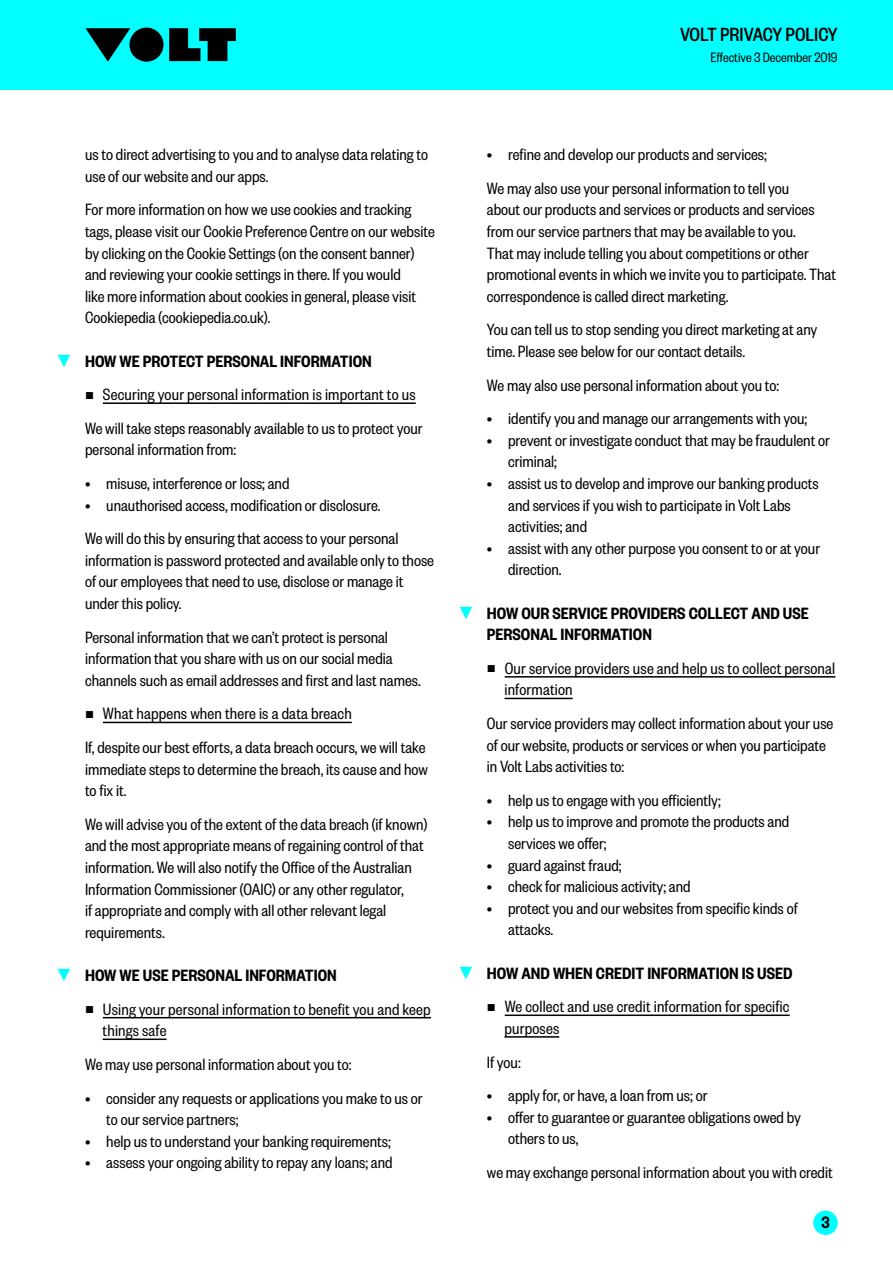
<style>
.page{position:relative;width:893px;height:1263px;background:#fff}
.page>*{position:absolute;margin:0;border:0;box-sizing:border-box;transform-origin:0 0}
.t1{font:500 21px "Founders Grotesk Cond";color:#000}
.t2{font:18px/21.6px "Founders Grotesk Cond";color:#000}
.t3{font:600 18px/21.6px "Founders Grotesk Cond";color:#000}
.t4{font:15px "Founders Grotesk Cond";color:#000}
.s1{font-family:"Arial";font-weight:700;color:#01ffff}
.s2{font-family:"Arial";font-size:15px}
</style>
<div class="page">
<div style="left:0;top:0;width:893px;height:89px;background:#01ffff"></div>
<svg style="left:169px;top:28px;width:67px;height:33px"></svg>
<div style="left:129px;top:28px;width:35px;height:34px;background:#000;border-radius:50%"></div>
<svg style="left:85px;top:28px;width:45px;height:34px"></svg>
<div style="left:813px;top:1210px;width:25px;height:25px;background:#01ffff;border-radius:50%"></div>
<hr style="left:103px;top:402px;width:313px;height:2px;background:#000">
<hr style="left:103px;top:722px;width:249px;height:1px;background:#000">
<hr style="left:103px;top:1017px;width:328px;height:1px;background:#000">
<hr style="left:103px;top:1038px;width:64px;height:2px;background:#000">
<hr style="left:505px;top:676px;width:330px;height:2px;background:#000">
<hr style="left:504px;top:698px;width:69px;height:1px;background:#000">
<hr style="left:505px;top:1014px;width:285px;height:2px;background:#000">
<hr style="left:504px;top:1036px;width:55px;height:2px;background:#000">
<p class="t1" style="left:680px;top:22px;width:159px">VOLT PRIVACY POLICY</p>
<p class="t4" style="left:710px;top:48px;width:129px">Effective 3 December 2019</p>
<p class="t2" style="left:85px;top:143px;width:344px">us to direct advertising to you and to analyse data relating to use of our website and our apps.</p>
<p class="t2" style="left:85px;top:198px;width:351px">For more information on how we use cookies and tracking tags, please visit our Cookie Preference Centre on our website by clicking on the Cookie Settings (on the consent banner) and reviewing your cookie settings in there. If you would<br>like more information about cookies in general, please visit Cookiepedia (cookiepedia.co.uk).</p>
<p class="t3" style="left:55px;top:349px;width:318px"><span class="s1">▼</span> HOW WE PROTECT PERSONAL INFORMATION</p>
<p class="t2" style="left:85px;top:377px;width:339px;line-height:33.6px"><span class="s2">■</span> Securing your personal information is important to us<br>We will take steps reasonably available to us to protect your</p>
<p class="t2" style="left:85px;top:438px;width:153px">personal information from:</p>
<p class="t2" style="left:85px;top:472px;width:206px">• misuse, interference or loss; and</p>
<p class="t2" style="left:85px;top:487px;width:315px;line-height:33.6px">• unauthorised access, modification or disclosure.<br>We will do this by ensuring that access to your personal</p>
<p class="t2" style="left:85px;top:549px;width:351px">information is password protected and available only to those of our employees that need to use, disclose or manage it under this policy.</p>
<p class="t2" style="left:85px;top:625px;width:337px">Personal information that we can’t protect is personal information that you share with us on our social media channels such as email addresses and first and last names.</p>
<p class="t2" style="left:85px;top:696px;width:342px;line-height:33.6px"><span class="s2">■</span> What happens when there is a data breach<br>If, despite our best efforts, a data breach occurs, we will take</p>
<p class="t2" style="left:85px;top:757px;width:344px">immediate steps to determine the breach, its cause and how to fix it.</p>
<p class="t2" style="left:85px;top:813px;width:344px">We will advise you of the extent of the data breach (if known) and the most appropriate means of regaining control of that information. We will also notify the Office of the Australian Information Commissioner (OAIC) or any other regulator,<br>if appropriate and comply with all other relevant legal requirements.</p>
<p class="t3" style="left:55px;top:964px;width:283px"><span class="s1">▼</span> HOW WE USE PERSONAL INFORMATION</p>
<p class="t2" style="left:103px;top:997px;width:330px;text-indent:-18px"><span class="s2">■</span> Using your personal information to benefit you and keep things safe</p>
<p class="t2" style="left:85px;top:1053px;width:268px">We may use personal information about you to:</p>
<p class="t2" style="left:106px;top:1086px;width:318px;text-indent:-21px">• consider any requests or applications you make to us or to our service partners;</p>
<p class="t2" style="left:85px;top:1129px;width:307px">• help us to understand your banking requirements;</p>
<p class="t2" style="left:85px;top:1151px;width:309px">• assess your ongoing ability to repay any loans; and</p>
<p class="t2" style="left:487px;top:137px;width:304px;line-height:33.6px">• refine and develop our products and services;<br>We may also use your personal information to tell you</p>
<p class="t2" style="left:487px;top:198px;width:351px">about our products and services or products and services from our service partners that may be available to you.<br>That may include telling you about competitions or other promotional events in which we invite you to participate. That correspondence is called direct marketing.</p>
<p class="t2" style="left:487px;top:318px;width:332px">You can tell us to stop sending you direct marketing at any time. Please see below for our contact details.</p>
<p class="t2" style="left:487px;top:373px;width:294px">We may also use personal information about you to:</p>
<p class="t2" style="left:487px;top:407px;width:322px">• identify you and manage our arrangements with you;</p>
<p class="t2" style="left:508px;top:429px;width:323px;text-indent:-21px">• prevent or investigate conduct that may be fraudulent or criminal;</p>
<p class="t2" style="left:508px;top:472px;width:312px;text-indent:-21px">• assist us to develop and improve our banking products and services if you wish to participate in Volt Labs activities; and</p>
<p class="t2" style="left:508px;top:537px;width:313px;text-indent:-21px">• assist with any other purpose you consent to or at your direction.</p>
<p class="t3" style="left:487px;top:601px;width:323px;text-indent:-30px"><span class="s1">▼</span> HOW OUR SERVICE PROVIDERS COLLECT AND USE<br>PERSONAL INFORMATION</p>
<p class="t2" style="left:504px;top:657px;width:332px;text-indent:-18px"><span class="s2">■</span> Our service providers use and help us to collect personal information</p>
<p class="t2" style="left:487px;top:712px;width:348px">Our service providers may collect information about your use of our website, products or services or when you participate in Volt Labs activities to:</p>
<p class="t2" style="left:487px;top:789px;width:235px">• help us to engage with you efficiently;</p>
<p class="t2" style="left:508px;top:810px;width:283px;text-indent:-21px">• help us to improve and promote the products and services we offer;</p>
<p class="t2" style="left:487px;top:853px;width:136px">• guard against fraud;</p>
<p class="t2" style="left:487px;top:875px;width:205px">• check for malicious activity; and</p>
<p class="t2" style="left:508px;top:897px;width:291px;text-indent:-21px">• protect you and our websites from specific kinds of attacks.</p>
<p class="t3" style="left:457px;top:961px;width:337px"><span class="s1">▼</span> HOW AND WHEN CREDIT INFORMATION IS USED</p>
<p class="t2" style="left:504px;top:995px;width:287px;text-indent:-18px"><span class="s2">■</span> We collect and use credit information for specific purposes</p>
<p class="t2" style="left:487px;top:1050px;width:35px">If you:</p>
<p class="t2" style="left:487px;top:1084px;width:222px">• apply for, or have, a loan from us; or</p>
<p class="t2" style="left:508px;top:1105px;width:294px;text-indent:-21px">• offer to guarantee or guarantee obligations owed by others to us,</p>
<p class="t2" style="left:487px;top:1161px;width:347px">we may exchange personal information about you with credit</p>
<p class="t3" style="left:821px;top:1211px;width:10px">3</p>
</div>
